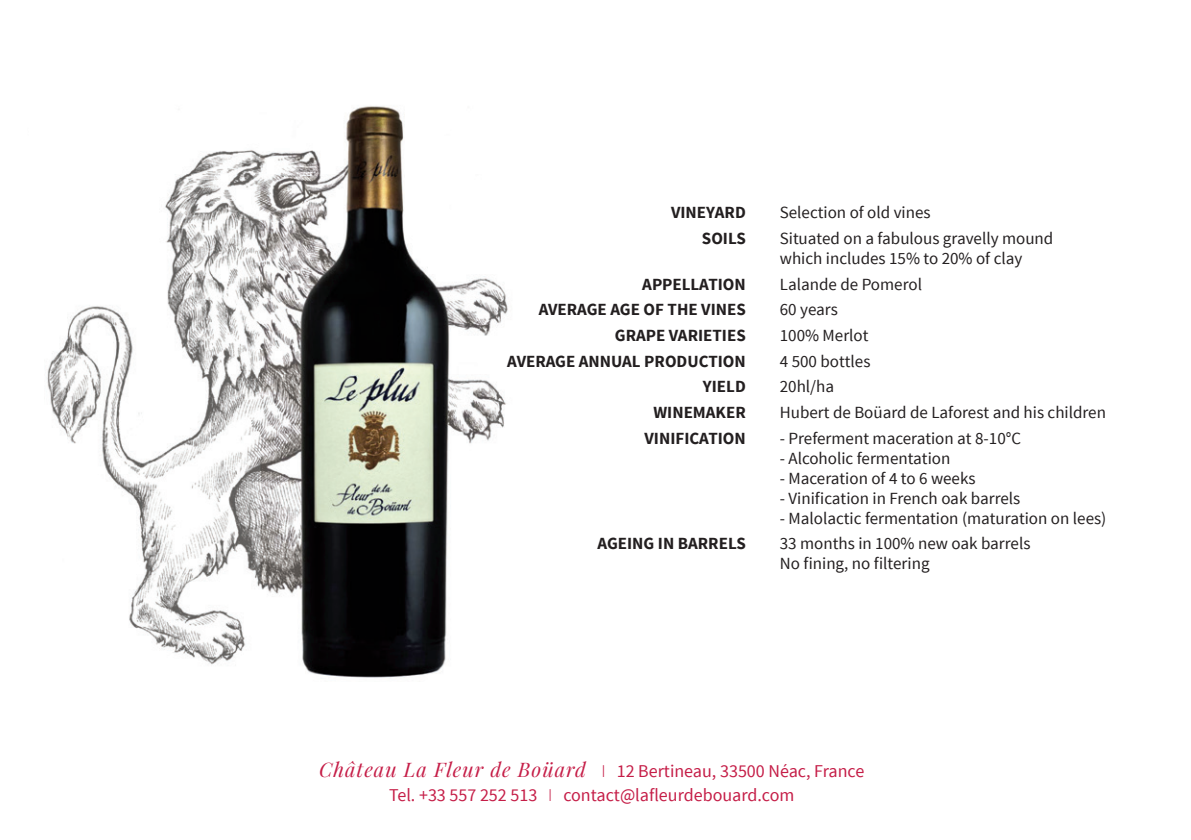
<style>
.page{position:relative;width:1191px;height:840px;background:#fff}
.page>*{position:absolute;margin:0;border:0;box-sizing:border-box;transform-origin:0 0}
.t1{font:18px/24px "Source Sans Pro";color:#c51d47;text-align:center}
.t2{font:17px/20px "Source Sans Pro";color:#231f20}
.t3{font:700 17px "Source Sans Pro";color:#231f20}
.s1{font-family:"Playfair Display";font-style:italic;font-size:20px}
.s2{font-weight:300}
</style>
<div class="page">
<img style="left:47px;top:106px;width:461px;height:572px">
<p class="t3" style="left:671px;top:201px;width:76px">VINEYARD</p>
<p class="t2" style="left:780px;top:203px;width:152px">Selection of old vines</p>
<p class="t3" style="left:702px;top:227px;width:45px">SOILS</p>
<p class="t2" style="left:780px;top:228px;width:275px">Situated on a fabulous gravelly mound which includes 15% to 20% of clay</p>
<p class="t3" style="left:642px;top:273px;width:105px">APPELLATION</p>
<p class="t2" style="left:780px;top:274px;width:144px">Lalande de Pomerol</p>
<p class="t3" style="left:539px;top:298px;width:208px">AVERAGE AGE OF THE VINES</p>
<p class="t2" style="left:780px;top:300px;width:59px">60 years</p>
<p class="t3" style="left:615px;top:324px;width:132px">GRAPE VARIETIES</p>
<p class="t2" style="left:780px;top:325px;width:90px">100% Merlot</p>
<p class="t3" style="left:507px;top:350px;width:240px">AVERAGE ANNUAL PRODUCTION</p>
<p class="t2" style="left:780px;top:351px;width:92px">4 500 bottles</p>
<p class="t3" style="left:703px;top:375px;width:44px">YIELD</p>
<p class="t2" style="left:780px;top:377px;width:56px">20hl/ha</p>
<p class="t3" style="left:653px;top:401px;width:94px">WINEMAKER</p>
<p class="t2" style="left:780px;top:402px;width:328px">Hubert de Boüard de Laforest and his children</p>
<p class="t3" style="left:644px;top:427px;width:103px">VINIFICATION</p>
<p class="t2" style="left:780px;top:428px;width:243px">- Preferment maceration at 8-10°C</p>
<p class="t2" style="left:780px;top:448px;width:172px">- Alcoholic fermentation</p>
<p class="t2" style="left:780px;top:468px;width:197px">- Maceration of 4 to 6 weeks</p>
<p class="t2" style="left:780px;top:488px;width:242px">- Vinification in French oak barrels</p>
<p class="t2" style="left:780px;top:508px;width:328px">- Malolactic fermentation (maturation on lees)</p>
<p class="t3" style="left:597px;top:532px;width:150px">AGEING IN BARRELS</p>
<p class="t2" style="left:780px;top:534px;width:252px">33 months in 100% new oak barrels<br>No fining, no filtering</p>
<p class="t1" style="left:319px;top:758px;width:547px"><span class="s1">Château La Fleur de Boüard</span> <span class="s2">I</span> 12 Bertineau, 33500 Néac, France<br>Tel. +33 557 252 513 <span class="s2">I</span> contact@lafleurdebouard.com</p>
</div>
